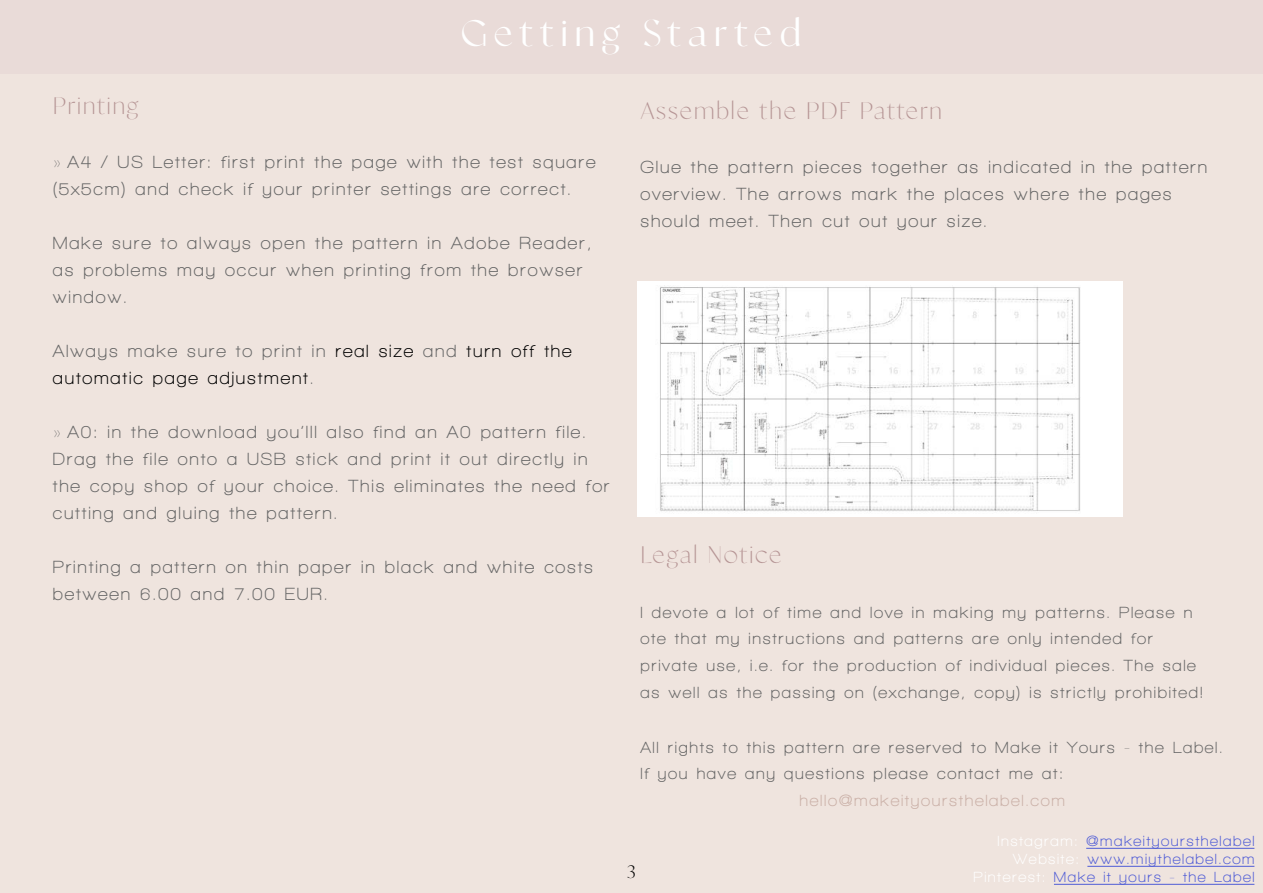
<style>
.page{position:relative;width:1263px;height:893px;background:#fff}
.page>*{position:absolute;margin:0;border:0;box-sizing:border-box;transform-origin:0 0}
.t1{font:700 37.5px "Classico";letter-spacing:.2em;color:#fff}
.t2{font:24px "Classico";letter-spacing:.05em;color:#b59494}
.t3{font:700 18px/27px "Walkway";letter-spacing:.1em;color:#666}
.t4{font:700 18px/27px "Walkway";letter-spacing:.1em;color:#000}
.t5{font:18px "Classico";color:#000}
.t6{font:700 16.5px/27px "Walkway";letter-spacing:.1em;color:#666}
.t7{font:700 16.5px "Walkway";letter-spacing:.1em;color:#cab0a7}
.t8{font:700 15px/18px "Walkway";letter-spacing:.1em;color:#4f5cd6;text-align:right}
.s1{font-family:"Avenir Next";font-weight:200;color:#636363}
.s2{color:#666}
.s3{color:#fff}
</style>
<div class="page">
<div style="left:0;top:74px;width:1263px;height:819px;background:#efe4de"></div>
<hr style="left:1086px;top:848px;width:168px;height:1px;background:#4f5cd6">
<hr style="left:1087px;top:866px;width:167px;height:1px;background:#4f5cd6">
<hr style="left:1054px;top:884px;width:200px;height:1px;background:#4f5cd6">
<div style="left:0;top:0;width:1263px;height:74px;background:#e9dbd8"></div>
<img style="left:637px;top:281px;width:486px;height:236px">
<h1 class="t1" style="left:461px;top:11px;width:341px">Getting Started</h1>
<h2 class="t2" style="left:53px;top:92px;width:88px">Printing</h2>
<p class="t3" style="left:53px;top:148px;width:544px"><span class="s1">»</span> A4 / US Letter: first print the page with the test square (5x5cm) and check if your printer settings are correct.</p>
<p class="t3" style="left:53px;top:229px;width:540px">Make sure to always open the pattern in Adobe Reader, as problems may occur when printing from the browser window.</p>
<p class="t4" style="left:53px;top:337px;width:520px"><span class="s2">Always make sure to print in</span> real size <span class="s2">and</span> turn off the automatic page adjustment<span class="s2">.</span></p>
<p class="t3" style="left:53px;top:418px;width:558px"><span class="s1">»</span> A0: in the download you‘lll also find an A0 pattern file.<br>Drag the file onto a USB stick and print it out directly in the copy shop of your choice. This eliminates the need for cutting and gluing the pattern.</p>
<p class="t3" style="left:53px;top:553px;width:542px">Printing a pattern on thin paper in black and white costs between 6.00 and 7.00 EUR.</p>
<h2 class="t2" style="left:640px;top:96px;width:303px">Assemble the PDF Pattern</h2>
<p class="t3" style="left:640px;top:153px;width:568px">Glue the pattern pieces together as indicated in the pattern overview. The arrows mark the places where the pages should meet. Then cut out your size.</p>
<h2 class="t2" style="left:640px;top:541px;width:143px">Legal Notice</h2>
<p class="t6" style="left:640px;top:598px;width:564px">I devote a lot of time and love in making my patterns. Please n ote that my instructions and patterns are only intended for private use, i.e. for the production of individual pieces. The sale as well as the passing on (exchange, copy) is strictly prohibited!</p>
<p class="t6" style="left:640px;top:733px;width:584px">All rights to this pattern are reserved to Make it Yours - the Label.<br>If you have any questions please contact me at:</p>
<p class="t7" style="left:800px;top:792px;width:267px">hello@makeityoursthelabel.com</p>
<p class="t5" style="left:627px;top:861px;width:11px">3</p>
<p class="t8" style="left:973px;top:832px;width:282px"><span class="s3">Instagram:</span> @makeityoursthelabel<br><span class="s3">Website:</span> www.miythelabel.com<br><span class="s3">Pinterest:</span> Make it yours - the Label</p>
</div>
